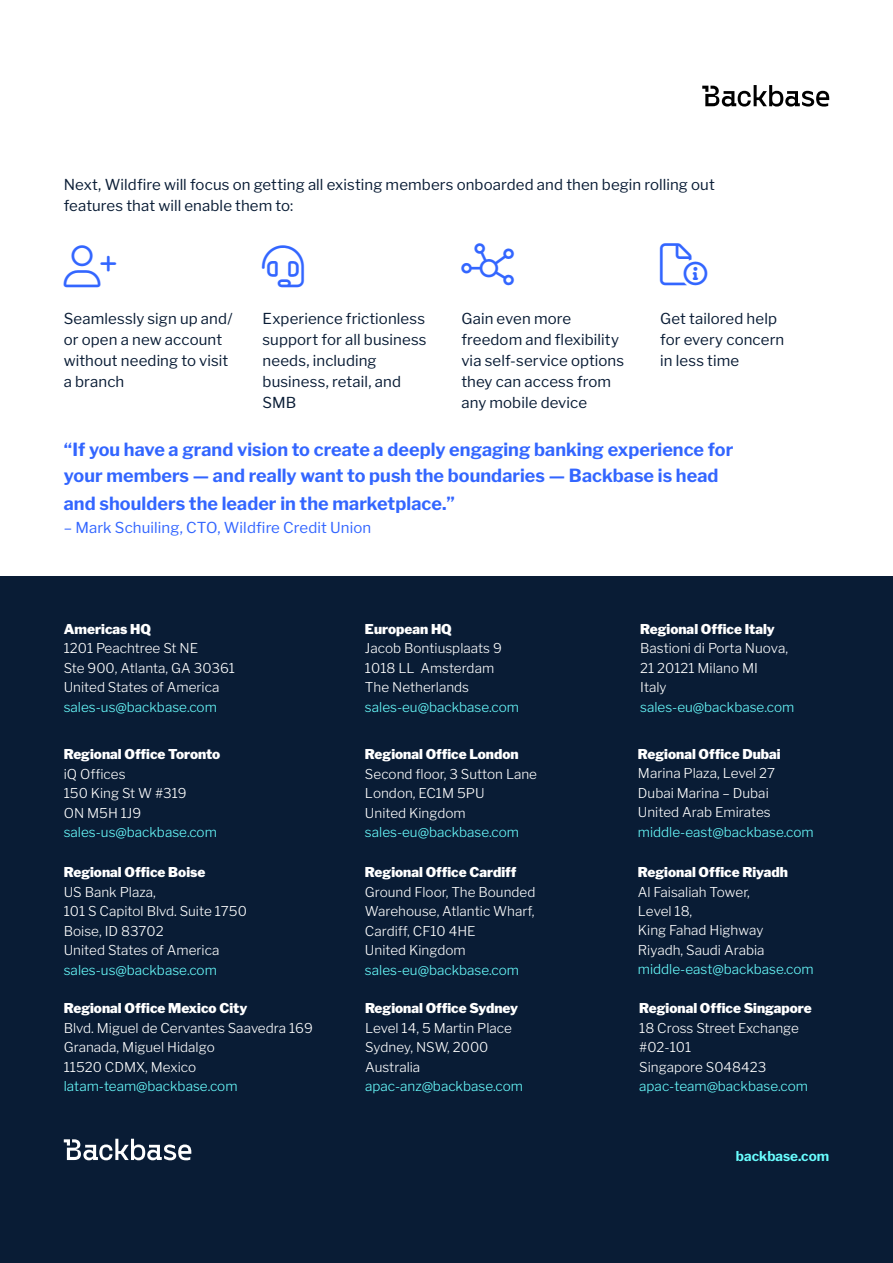
<style>
.page{position:relative;width:893px;height:1263px;background:#fff}
.page>*{position:absolute;margin:0;border:0;box-sizing:border-box;transform-origin:0 0}
.t1{font:700 18px/25.5px "Libre Franklin";letter-spacing:.005em;color:#36f}
.t2{font:15px/21px "Libre Franklin";letter-spacing:.005em;color:#091c35}
.t3{font:15px "Libre Franklin";letter-spacing:.005em;color:#36f}
.t4{font:300 13.5px/19.5px "Libre Franklin";color:#fff}
.t5{font:300 13.5px "Libre Franklin";color:#69feff}
.t6{font:100 13.5px "Libre Franklin";color:#fff}
.t7{font:700 13.5px "Libre Franklin";color:#69feff}
</style>
<div class="page">
<svg style="left:702px;top:85px;width:127px;height:22px"></svg>
<div style="left:0;top:577px;width:893px;height:686px;background:#091c35"></div>
<svg style="left:64px;top:1139px;width:127px;height:21px"></svg>
<p class="t2" style="left:64px;top:172px;width:653px">Next, Wildfire will focus on getting all existing members onboarded and then begin rolling out features that will enable them to:</p>
<p class="t2" style="left:64px;top:307px;width:170px">Seamlessly sign up and/ or open a new account without needing to visit a branch</p>
<p class="t2" style="left:263px;top:307px;width:166px">Experience frictionless support for all business needs, including business, retail, and<br>SMB</p>
<p class="t2" style="left:461px;top:307px;width:164px">Gain even more freedom and flexibility via self-service options they can access from any mobile device</p>
<p class="t2" style="left:660px;top:307px;width:126px">Get tailored help for every concern in less time</p>
<h1 class="t1" style="left:64px;top:435px;width:671px">“If you have a grand vision to create a deeply engaging banking experience for your members — and really want to push the boundaries — Backbase is head</h1>
<h1 class="t1" style="left:64px;top:489px;width:393px">and shoulders the leader in the marketplace.”</h1>
<p class="t3" style="left:64px;top:515px;width:309px">– Mark Schuiling, CTO, Wildfire Credit Union</p>
<p class="t6" style="left:64px;top:618px;width:89px">Americas HQ</p>
<p class="t4" style="left:64px;top:638px;width:173px">1201 Peachtree St NE<br>Ste 900, Atlanta, GA 30361<br>United States of America</p>
<p class="t5" style="left:64px;top:699px;width:155px">sales-us@backbase.com</p>
<p class="t6" style="left:64px;top:744px;width:158px">Regional Office Toronto</p>
<p class="t4" style="left:64px;top:764px;width:124px">iQ Offices<br>150 King St W #319<br>ON M5H 1J9</p>
<p class="t5" style="left:64px;top:824px;width:155px">sales-us@backbase.com</p>
<p class="t6" style="left:64px;top:861px;width:143px">Regional Office Boise</p>
<p class="t4" style="left:64px;top:882px;width:185px">US Bank Plaza,<br>101 S Capitol Blvd. Suite 1750<br>Boise, ID 83702<br>United States of America</p>
<p class="t5" style="left:64px;top:961px;width:155px">sales-us@backbase.com</p>
<p class="t6" style="left:64px;top:998px;width:185px">Regional Office Mexico City</p>
<p class="t4" style="left:64px;top:1018px;width:250px">Blvd. Miguel de Cervantes Saavedra 169<br>Granada, Miguel Hidalgo<br>11520 CDMX, Mexico</p>
<p class="t5" style="left:64px;top:1078px;width:175px">latam-team@backbase.com</p>
<p class="t6" style="left:365px;top:618px;width:88px">European HQ</p>
<p class="t4" style="left:365px;top:638px;width:138px">Jacob Bontiusplaats 9<br>1018 LL Amsterdam<br>The Netherlands</p>
<p class="t5" style="left:365px;top:699px;width:156px">sales-eu@backbase.com</p>
<p class="t6" style="left:365px;top:744px;width:155px">Regional Office London</p>
<p class="t4" style="left:365px;top:764px;width:174px">Second floor, 3 Sutton Lane<br>London, EC1M 5PU<br>United Kingdom</p>
<p class="t5" style="left:365px;top:824px;width:156px">sales-eu@backbase.com</p>
<p class="t6" style="left:365px;top:862px;width:153px">Regional Office Cardiff</p>
<p class="t4" style="left:365px;top:882px;width:172px">Ground Floor, The Bounded<br>Warehouse, Atlantic Wharf,<br>Cardiff, CF10 4HE<br>United Kingdom</p>
<p class="t5" style="left:365px;top:961px;width:156px">sales-eu@backbase.com</p>
<p class="t6" style="left:365px;top:998px;width:155px">Regional Office Sydney</p>
<p class="t4" style="left:365px;top:1018px;width:148px">Level 14, 5 Martin Place<br>Sydney, NSW, 2000<br>Australia</p>
<p class="t5" style="left:365px;top:1078px;width:160px">apac-anz@backbase.com</p>
<p class="t6" style="left:640px;top:618px;width:136px">Regional Office Italy</p>
<p class="t4" style="left:640px;top:638px;width:149px">Bastioni di Porta Nuova,<br>21 20121 Milano MI<br>Italy</p>
<p class="t5" style="left:640px;top:698px;width:156px">sales-eu@backbase.com</p>
<p class="t6" style="left:638px;top:743px;width:144px">Regional Office Dubai</p>
<p class="t4" style="left:638px;top:764px;width:139px">Marina Plaza, Level 27<br>Dubai Marina – Dubai<br>United Arab Emirates</p>
<p class="t5" style="left:638px;top:824px;width:177px">middle-east@backbase.com</p>
<p class="t6" style="left:638px;top:861px;width:152px">Regional Office Riyadh</p>
<p class="t4" style="left:638px;top:882px;width:128px">Al Faisaliah Tower,<br>Level 18,<br>King Fahad Highway<br>Riyadh, Saudi Arabia</p>
<p class="t5" style="left:638px;top:961px;width:177px">middle-east@backbase.com</p>
<p class="t6" style="left:639px;top:998px;width:174px">Regional Office Singapore</p>
<p class="t4" style="left:639px;top:1018px;width:161px">18 Cross Street Exchange #02-101<br>Singapore S048423</p>
<p class="t5" style="left:639px;top:1078px;width:170px">apac-team@backbase.com</p>
<p class="t7" style="left:736px;top:1145px;width:95px">backbase.com</p>
</div>
